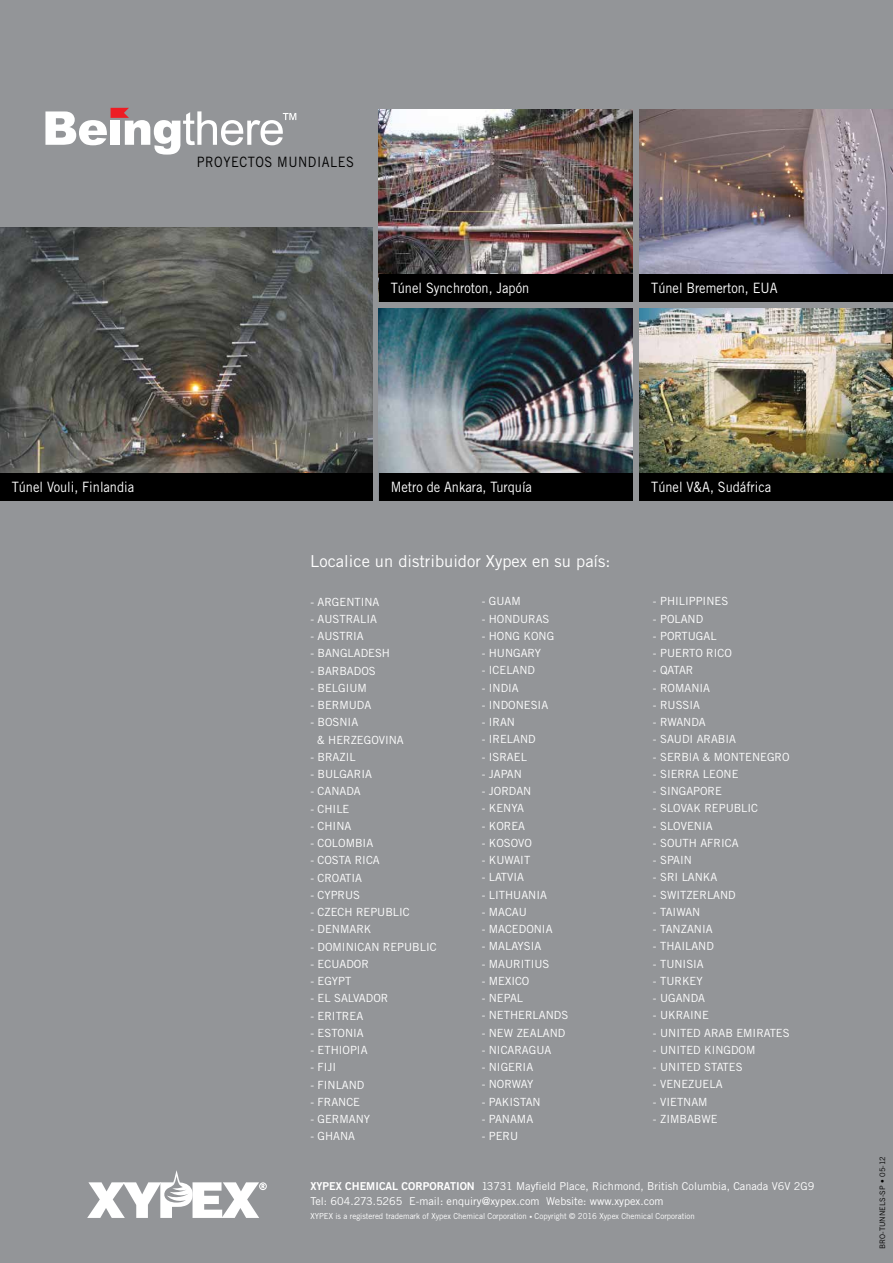
<style>
.page{position:relative;width:893px;height:1263px;background:#939598}
.page>*{position:absolute;margin:0;border:0;box-sizing:border-box;transform-origin:0 0}
.t1{font:16.5px "Trade Gothic";color:#fff}
.t2{font:14.25px "Trade Gothic";color:#fff;scale:.9 1}
.t3{font:14.25px "Trade Gothic";letter-spacing:.04em;color:#000;scale:.9 1}
.t4{font:11.25px/17.2px "Trade Gothic";color:#fff}
.t5{font:10.8px/14.2px "Trade Gothic";color:#fff}
.t6{font:8.25px "Trade Gothic";color:#fff;scale:.95 1}
.t7{font:7.5px "Trade Gothic";color:#000}
.s1{font-family:"Trade Gothic Bold Two"}
.s2{font-size:6px}
</style>
<div class="page">
<img style="left:0;top:227px;width:373px;height:246px">
<img style="left:639px;top:309px;width:254px;height:164px">
<div style="left:639px;top:473px;width:254px;height:28px;background:#000"></div>
<img style="left:379px;top:309px;width:253px;height:164px">
<div style="left:379px;top:473px;width:253px;height:28px;background:#000"></div>
<img style="left:639px;top:110px;width:254px;height:164px">
<div style="left:639px;top:274px;width:254px;height:28px;background:#000"></div>
<img style="left:379px;top:110px;width:253px;height:164px">
<div style="left:379px;top:274px;width:253px;height:28px;background:#000"></div>
<svg style="left:87px;top:1170px;width:180px;height:48px"></svg>
<svg style="left:45px;top:108px;width:251px;height:47px"></svg>
<div style="left:0;top:473px;width:373px;height:28px;background:#000"></div>
<p class="t3" style="left:197px;top:154px;width:176px">PROYECTOS MUNDIALES</p>
<p class="t2" style="left:391px;top:280px;width:155px">Túnel Synchroton, Japón</p>
<p class="t2" style="left:651px;top:280px;width:142px">Túnel Bremerton, EUA</p>
<p class="t2" style="left:12px;top:479px;width:138px">Túnel Vouli, Finlandia</p>
<p class="t2" style="left:391px;top:479px;width:159px">Metro de Ankara, Turquía</p>
<p class="t2" style="left:651px;top:479px;width:135px">Túnel V&amp;A, Sudáfrica</p>
<h1 class="t1" style="left:310px;top:551px;width:302px">Localice un distribuidor Xypex en su país:</h1>
<p class="t4" style="left:310px;top:593px;width:71px">- ARGENTINA</p>
<p class="t4" style="left:310px;top:610px;width:68px">- AUSTRALIA</p>
<p class="t4" style="left:310px;top:627px;width:55px">- AUSTRIA</p>
<p class="t4" style="left:310px;top:644px;width:81px">- BANGLADESH</p>
<p class="t4" style="left:310px;top:662px;width:67px">- BARBADOS</p>
<p class="t4" style="left:310px;top:679px;width:58px">- BELGIUM</p>
<p class="t4" style="left:310px;top:696px;width:62px">- BERMUDA</p>
<p class="t4" style="left:317px;top:713px;width:88px;text-indent:-7px">- BOSNIA<br>&amp; HERZEGOVINA</p>
<p class="t4" style="left:310px;top:748px;width:47px">- BRAZIL</p>
<p class="t4" style="left:310px;top:765px;width:63px">- BULGARIA</p>
<p class="t4" style="left:310px;top:782px;width:52px">- CANADA</p>
<p class="t4" style="left:310px;top:800px;width:41px">- CHILE</p>
<p class="t4" style="left:310px;top:817px;width:42px">- CHINA</p>
<p class="t4" style="left:310px;top:834px;width:64px">- COLOMBIA</p>
<p class="t4" style="left:310px;top:851px;width:71px">- COSTA RICA</p>
<p class="t4" style="left:310px;top:869px;width:53px">- CROATIA</p>
<p class="t4" style="left:310px;top:886px;width:51px">- CYPRUS</p>
<p class="t4" style="left:310px;top:903px;width:101px">- CZECH REPUBLIC</p>
<p class="t4" style="left:310px;top:920px;width:62px">- DENMARK</p>
<p class="t4" style="left:310px;top:938px;width:128px">- DOMINICAN REPUBLIC</p>
<p class="t4" style="left:310px;top:955px;width:60px">- ECUADOR</p>
<p class="t4" style="left:310px;top:972px;width:42px">- EGYPT</p>
<p class="t4" style="left:310px;top:989px;width:79px">- EL SALVADOR</p>
<p class="t4" style="left:310px;top:1007px;width:54px">- ERITREA</p>
<p class="t4" style="left:310px;top:1024px;width:55px">- ESTONIA</p>
<p class="t4" style="left:310px;top:1041px;width:59px">- ETHIOPIA</p>
<p class="t4" style="left:310px;top:1058px;width:27px">- FIJI</p>
<p class="t4" style="left:310px;top:1076px;width:56px">- FINLAND</p>
<p class="t4" style="left:310px;top:1093px;width:51px">- FRANCE</p>
<p class="t4" style="left:310px;top:1110px;width:61px">- GERMANY</p>
<p class="t4" style="left:310px;top:1127px;width:46px">- GHANA</p>
<p class="t4" style="left:482px;top:593px;width:41px">- GUAM</p>
<p class="t4" style="left:482px;top:610px;width:69px">- HONDURAS</p>
<p class="t4" style="left:482px;top:627px;width:74px">- HONG KONG</p>
<p class="t4" style="left:482px;top:644px;width:61px">- HUNGARY</p>
<p class="t4" style="left:482px;top:662px;width:55px">- ICELAND</p>
<p class="t4" style="left:482px;top:679px;width:39px">- INDIA</p>
<p class="t4" style="left:482px;top:696px;width:68px">- INDONESIA</p>
<p class="t4" style="left:482px;top:713px;width:35px">- IRAN</p>
<p class="t4" style="left:482px;top:731px;width:56px">- IRELAND</p>
<p class="t4" style="left:482px;top:748px;width:47px">- ISRAEL</p>
<p class="t4" style="left:482px;top:765px;width:42px">- JAPAN</p>
<p class="t4" style="left:482px;top:782px;width:51px">- JORDAN</p>
<p class="t4" style="left:482px;top:800px;width:44px">- KENYA</p>
<p class="t4" style="left:482px;top:817px;width:45px">- KOREA</p>
<p class="t4" style="left:482px;top:834px;width:52px">- KOSOVO</p>
<p class="t4" style="left:482px;top:851px;width:50px">- KUWAIT</p>
<p class="t4" style="left:482px;top:869px;width:44px">- LATVIA</p>
<p class="t4" style="left:482px;top:886px;width:67px">- LITHUANIA</p>
<p class="t4" style="left:482px;top:903px;width:47px">- MACAU</p>
<p class="t4" style="left:482px;top:920px;width:72px">- MACEDONIA</p>
<p class="t4" style="left:482px;top:938px;width:61px">- MALAYSIA</p>
<p class="t4" style="left:482px;top:955px;width:69px">- MAURITIUS</p>
<p class="t4" style="left:482px;top:972px;width:49px">- MEXICO</p>
<p class="t4" style="left:482px;top:989px;width:43px">- NEPAL</p>
<p class="t4" style="left:482px;top:1007px;width:88px">- NETHERLANDS</p>
<p class="t4" style="left:482px;top:1024px;width:85px">- NEW ZEALAND</p>
<p class="t4" style="left:482px;top:1041px;width:71px">- NICARAGUA</p>
<p class="t4" style="left:482px;top:1058px;width:53px">- NIGERIA</p>
<p class="t4" style="left:482px;top:1076px;width:53px">- NORWAY</p>
<p class="t4" style="left:482px;top:1093px;width:61px">- PAKISTAN</p>
<p class="t4" style="left:482px;top:1110px;width:53px">- PANAMA</p>
<p class="t4" style="left:482px;top:1127px;width:38px">- PERU</p>
<p class="t4" style="left:653px;top:593px;width:77px">- PHILIPPINES</p>
<p class="t4" style="left:653px;top:610px;width:52px">- POLAND</p>
<p class="t4" style="left:653px;top:627px;width:65px">- PORTUGAL</p>
<p class="t4" style="left:653px;top:644px;width:80px">- PUERTO RICO</p>
<p class="t4" style="left:653px;top:662px;width:42px">- QATAR</p>
<p class="t4" style="left:653px;top:679px;width:59px">- ROMANIA</p>
<p class="t4" style="left:653px;top:696px;width:49px">- RUSSIA</p>
<p class="t4" style="left:653px;top:713px;width:54px">- RWANDA</p>
<p class="t4" style="left:653px;top:730px;width:85px">- SAUDI ARABIA</p>
<p class="t4" style="left:653px;top:748px;width:138px">- SERBIA &amp; MONTENEGRO</p>
<p class="t4" style="left:653px;top:765px;width:87px">- SIERRA LEONE</p>
<p class="t4" style="left:653px;top:782px;width:71px">- SINGAPORE</p>
<p class="t4" style="left:653px;top:799px;width:107px">- SLOVAK REPUBLIC</p>
<p class="t4" style="left:653px;top:817px;width:61px">- SLOVENIA</p>
<p class="t4" style="left:653px;top:834px;width:87px">- SOUTH AFRICA</p>
<p class="t4" style="left:653px;top:851px;width:41px">- SPAIN</p>
<p class="t4" style="left:653px;top:868px;width:66px">- SRI LANKA</p>
<p class="t4" style="left:653px;top:886px;width:84px">- SWITZERLAND</p>
<p class="t4" style="left:653px;top:903px;width:49px">- TAIWAN</p>
<p class="t4" style="left:653px;top:920px;width:61px">- TANZANIA</p>
<p class="t4" style="left:653px;top:937px;width:62px">- THAILAND</p>
<p class="t4" style="left:653px;top:955px;width:52px">- TUNISIA</p>
<p class="t4" style="left:653px;top:972px;width:51px">- TURKEY</p>
<p class="t4" style="left:653px;top:989px;width:54px">- UGANDA</p>
<p class="t4" style="left:653px;top:1006px;width:57px">- UKRAINE</p>
<p class="t4" style="left:653px;top:1024px;width:138px">- UNITED ARAB EMIRATES</p>
<p class="t4" style="left:653px;top:1041px;width:104px">- UNITED KINGDOM</p>
<p class="t4" style="left:653px;top:1058px;width:91px">- UNITED STATES</p>
<p class="t4" style="left:653px;top:1075px;width:71px">- VENEZUELA</p>
<p class="t4" style="left:653px;top:1093px;width:56px">- VIETNAM</p>
<p class="t4" style="left:653px;top:1110px;width:66px">- ZIMBABWE</p>
<p class="t5" style="left:310px;top:1179px;width:505px"><span class="s1">XYPEX CHEMICAL CORPORATION</span> 13731 Mayfield Place, Richmond, British Columbia, Canada V6V 2G9<br>Tel: 604.273.5265 E-mail: enquiry@xypex.com Website: www.xypex.com</p>
<p class="t6" style="left:310px;top:1211px;width:406px">XYPEX is a registered trademark of Xypex Chemical Corporation <span class="s2">•</span> Copyright © 2016 Xypex Chemical Corporation</p>
<p class="t7" style="left:878px;top:1249px;width:94px;rotate:-90deg">BRO-TUNNELS-SP • 05-12</p>
</div>
